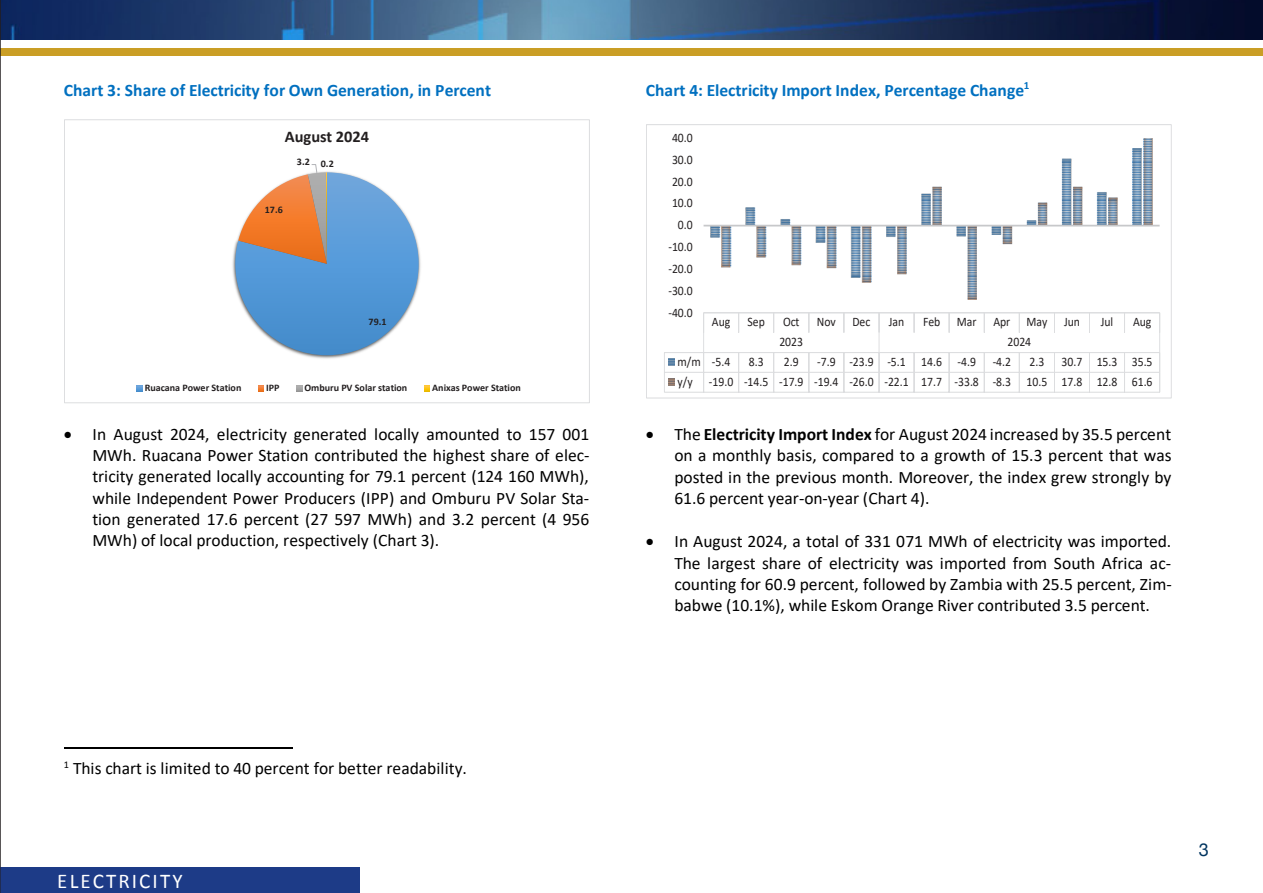
<style>
.page{position:relative;width:1263px;height:893px;background:#fff}
.page>*{position:absolute;margin:0;border:0;box-sizing:border-box;transform-origin:0 0}
.t1{font:21px "Calibri";letter-spacing:.1em;color:#fff}
.t2{font:18px "Helvetica Neue";color:#023560}
.t3{font:17.55px/21.3px "Calibri";color:#000;text-align:justify}
.t4{font:700 17.55px "Calibri";letter-spacing:-.005em;color:#0070c0}
.t5{font:700 16.35px "Calibri";color:#231f20}
.t6{font:13.05px "Calibri";letter-spacing:-.005em;color:#231f20;scale:.9 1}
.t7{font:700 10.05px "Calibri";color:#231f20}
.s1{font-weight:700}
</style>
<div class="page">
<img style="left:1px;top:0;width:1262px;height:39px">
<div style="left:0;top:49px;width:1263px;height:7px;background:#ca9e25"></div>
<div style="left:0;top:867px;width:359px;height:26px;background:#1d3b87"></div>
<hr style="left:0;top:0;width:1px;height:893px;background:#231f20">
<hr style="left:64px;top:748px;width:228px;height:1px;background:#000">
<img style="left:232px;top:249px;width:189px;height:110px">
<svg style="left:235px;top:164px;width:184px;height:191px"></svg>
<svg style="left:137px;top:386px;width:5px;height:5px"></svg>
<svg style="left:258px;top:386px;width:6px;height:5px"></svg>
<svg style="left:297px;top:386px;width:5px;height:5px"></svg>
<svg style="left:424px;top:386px;width:6px;height:5px"></svg>
<div style="left:64px;top:119px;width:526px;height:284px;border:1px solid #dcdddf"></div>
<img style="left:722px;top:138px;width:430px;height:161px">
<hr style="left:703px;top:225px;width:456px;height:1px;background:#c7c8ca">
<hr style="left:704px;top:312px;width:456px;height:1px;background:#dcdddf">
<svg style="left:738px;top:313px;width:1px;height:20px"></svg>
<svg style="left:773px;top:313px;width:1px;height:20px"></svg>
<svg style="left:808px;top:313px;width:1px;height:20px"></svg>
<svg style="left:843px;top:313px;width:1px;height:20px"></svg>
<svg style="left:914px;top:313px;width:1px;height:20px"></svg>
<svg style="left:949px;top:313px;width:1px;height:20px"></svg>
<svg style="left:984px;top:313px;width:1px;height:20px"></svg>
<svg style="left:1019px;top:313px;width:1px;height:20px"></svg>
<svg style="left:1054px;top:313px;width:1px;height:20px"></svg>
<svg style="left:1089px;top:313px;width:1px;height:20px"></svg>
<svg style="left:1124px;top:313px;width:1px;height:20px"></svg>
<hr style="left:664px;top:352px;width:496px;height:1px;background:#dcdddf">
<hr style="left:664px;top:372px;width:496px;height:1px;background:#dcdddf">
<hr style="left:664px;top:392px;width:496px;height:1px;background:#dcdddf">
<svg style="left:703px;top:313px;width:1px;height:79px"></svg>
<svg style="left:738px;top:353px;width:1px;height:39px"></svg>
<svg style="left:773px;top:353px;width:1px;height:39px"></svg>
<svg style="left:808px;top:353px;width:1px;height:39px"></svg>
<svg style="left:843px;top:353px;width:1px;height:39px"></svg>
<svg style="left:879px;top:313px;width:1px;height:79px"></svg>
<svg style="left:914px;top:353px;width:1px;height:39px"></svg>
<svg style="left:949px;top:353px;width:1px;height:39px"></svg>
<svg style="left:984px;top:353px;width:1px;height:39px"></svg>
<svg style="left:1019px;top:353px;width:1px;height:39px"></svg>
<svg style="left:1054px;top:353px;width:1px;height:39px"></svg>
<svg style="left:1089px;top:353px;width:1px;height:39px"></svg>
<svg style="left:1124px;top:353px;width:1px;height:39px"></svg>
<svg style="left:1159px;top:313px;width:1px;height:79px"></svg>
<svg style="left:664px;top:353px;width:11px;height:39px"></svg>
<div style="left:646px;top:124px;width:526px;height:274px;border:1px solid #dcdddf"></div>
<p class="t4" style="left:64px;top:78px;width:429px">Chart 3: Share of Electricity for Own Generation, in Percent</p>
<p class="t4" style="left:646px;top:78px;width:385px">Chart 4: Electricity Import Index, Percentage Change<sup>1</sup></p>
<p class="t5" style="left:285px;top:125px;width:86px">August 2024</p>
<p class="t6" style="left:672px;top:129px;width:25px">40.0</p>
<p class="t7" style="left:297px;top:156px;width:38px">3.2 0.2</p>
<p class="t6" style="left:672px;top:150px;width:25px">30.0</p>
<p class="t6" style="left:672px;top:172px;width:25px">20.0</p>
<p class="t7" style="left:265px;top:203px;width:20px">17.6</p>
<p class="t6" style="left:672px;top:194px;width:25px">10.0</p>
<p class="t6" style="left:678px;top:216px;width:18px">0.0</p>
<p class="t6" style="left:668px;top:238px;width:29px">-10.0</p>
<p class="t6" style="left:668px;top:260px;width:29px">-20.0</p>
<p class="t6" style="left:668px;top:281px;width:29px">-30.0</p>
<p class="t7" style="left:369px;top:314px;width:20px">79.1</p>
<p class="t7" style="left:145px;top:381px;width:98px">Ruacana Power Station</p>
<p class="t7" style="left:266px;top:381px;width:15px">IPP</p>
<p class="t7" style="left:304px;top:381px;width:104px">Omburu PV Solar station</p>
<p class="t7" style="left:432px;top:381px;width:90px">Anixas Power Station</p>
<p class="t6" style="left:668px;top:303px;width:29px">-40.0</p>
<p class="t6" style="left:712px;top:313px;width:22px">Aug</p>
<p class="t6" style="left:747px;top:313px;width:21px">Sep</p>
<p class="t6" style="left:783px;top:313px;width:20px">Oct</p>
<p class="t6" style="left:817px;top:313px;width:23px">Nov</p>
<p class="t6" style="left:852px;top:313px;width:21px">Dec</p>
<p class="t6" style="left:889px;top:313px;width:19px">Jan</p>
<p class="t6" style="left:923px;top:313px;width:21px">Feb</p>
<p class="t6" style="left:957px;top:313px;width:23px">Mar</p>
<p class="t6" style="left:993px;top:313px;width:62px">Apr May</p>
<p class="t6" style="left:1064px;top:313px;width:19px">Jun</p>
<p class="t6" style="left:1101px;top:313px;width:15px">Jul</p>
<p class="t6" style="left:1133px;top:313px;width:22px">Aug</p>
<p class="t6" style="left:779px;top:333px;width:28px">2023</p>
<p class="t6" style="left:1007px;top:333px;width:28px">2024</p>
<p class="t6" style="left:678px;top:353px;width:60px">m/m -5.4</p>
<p class="t6" style="left:749px;top:353px;width:18px">8.3</p>
<p class="t6" style="left:784px;top:353px;width:18px">2.9</p>
<p class="t6" style="left:817px;top:353px;width:178px">-7.9 -23.9 -5.1 14.6 -4.9</p>
<p class="t6" style="left:993px;top:353px;width:22px">-4.2</p>
<p class="t6" style="left:1029px;top:353px;width:18px">2.3</p>
<p class="t6" style="left:1062px;top:353px;width:103px">30.7 15.3 35.5</p>
<p class="t6" style="left:678px;top:372px;width:18px">y/y</p>
<p class="t6" style="left:709px;top:373px;width:494px">-19.0 -14.5 -17.9 -19.4 -26.0 -22.1 17.7 -33.8 -8.3 10.5 17.8 12.8 61.6</p>
<p class="t3" style="left:92px;top:423px;width:499px;text-indent:-29px">• In August 2024, electricity generated locally amounted to 157 001<br>MWh. Ruacana Power Station contributed the highest share of elec&shy;tricity generated locally accounting for 79.1 percent (124 160 MWh), while Independent Power Producers (IPP) and Omburu PV Solar Sta&shy;tion generated 17.6 percent (27 597 MWh) and 3.2 percent (4 956<br>MWh) of local production, respectively (Chart 3).</p>
<p class="t3" style="left:674px;top:423px;width:499px;text-indent:-29px">• The <span class="s1">Electricity Import Index</span> for August 2024 increased by 35.5 percent on a monthly basis, compared to a growth of 15.3 percent that was posted in the previous month. Moreover, the index grew strongly by 61.6 percent year-on-year (Chart 4).</p>
<p class="t3" style="left:674px;top:530px;width:499px;text-indent:-29px">• In August 2024, a total of 331 071 MWh of electricity was imported.<br>The largest share of electricity was imported from South Africa ac&shy;counting for 60.9 percent, followed by Zambia with 25.5 percent, Zim&shy;babwe (10.1%), while Eskom Orange River contributed 3.5 percent.</p>
<p class="t3" style="left:64px;top:757px;width:405px"><sup>1</sup> This chart is limited to 40 percent for better readability.</p>
<p class="t1" style="left:57px;top:866px;width:127px">ELECTRICITY</p>
<p class="t2" style="left:1199px;top:837px;width:12px">3</p>
</div>
